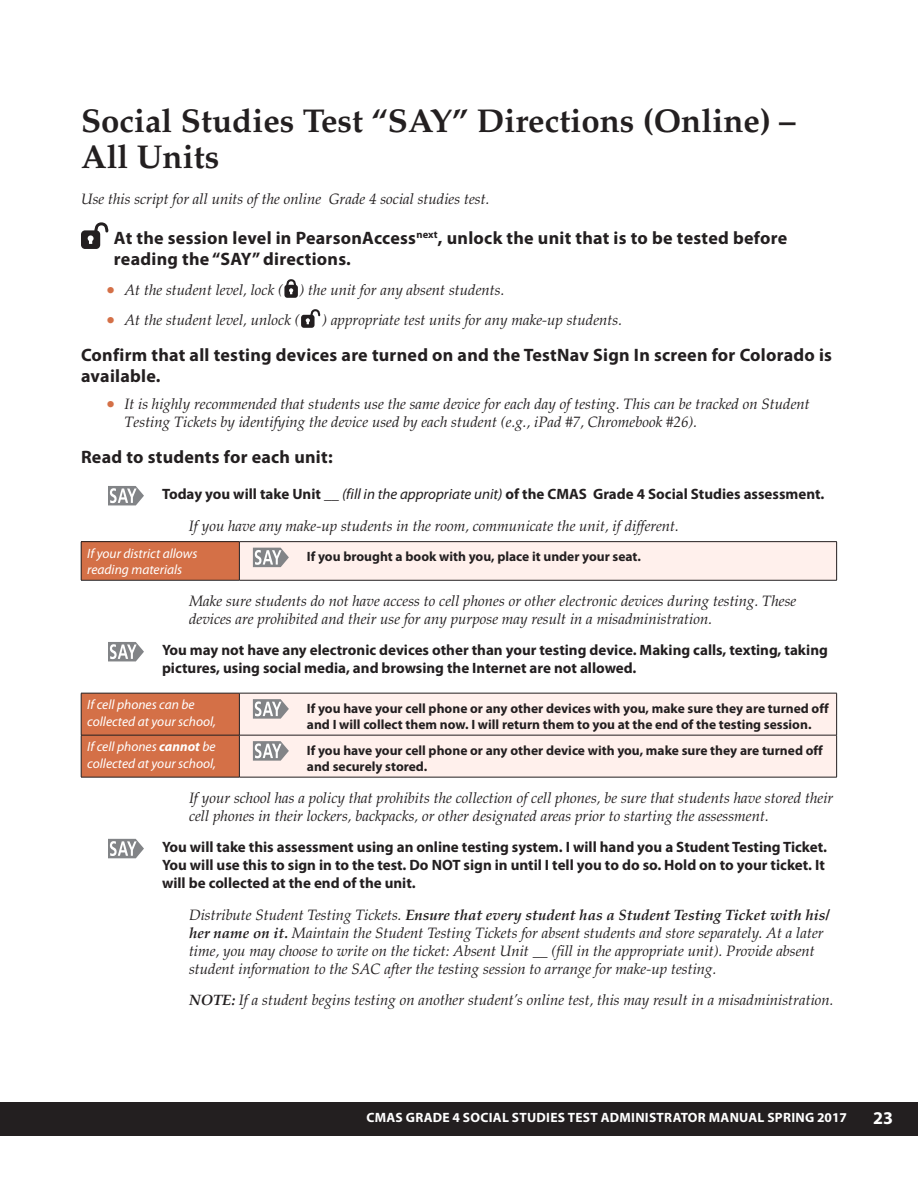
<style>
.page{position:relative;width:918px;height:1188px;background:#fff}
.page>*{position:absolute;margin:0;border:0;box-sizing:border-box;transform-origin:0 0}
.Header_2_5{font:700 33px/36px "Palatino LT Std";color:#231f20}
.Header_4{font:700 18px/21px "Myriad Pro";letter-spacing:.015em;color:#231f20}
.t1{font:700 18px "Myriad Pro";color:#fff}
.SAY_-_ITALIC{font:italic 15px/18px "Palatino LT Std";color:#231f20}
.SAY_-_BOLD_w_icon{font:700 15px/18px "Myriad Pro";color:#231f20}
.Main_Body{font:italic 15px "Palatino LT Std";color:#231f20}
.Table_SAY_wICON{font:700 13.5px/16.5px "Myriad Pro";color:#231f20}
.Table_Text{font:italic 13.5px/16.5px "Myriad Pro";color:#fff}
.t2{font:700 13.5px "Myriad Pro";letter-spacing:.02em;color:#fff}
.s1{font-family:"Myriad Pro";font-style:normal;font-size:30px;color:#d47047}
.s2{font-weight:400;font-style:italic}
.s3{font-weight:700}
</style>
<div class="page">
<div style="left:0;top:1102px;width:918px;height:34px;background:#231f20"></div>
<div style="left:81px;top:230px;width:19px;height:19px;background:#231f20;border-radius:4px"></div>
<svg style="left:88px;top:222px;width:20px;height:22px"></svg>
<div style="left:284px;top:285px;width:14px;height:13px;background:#231f20;border-radius:3px"></div>
<svg style="left:285px;top:279px;width:12px;height:15px"></svg>
<div style="left:301px;top:315px;width:14px;height:13px;background:#231f20;border-radius:3px"></div>
<svg style="left:306px;top:309px;width:14px;height:15px"></svg>
<svg style="left:108px;top:486px;width:36px;height:19px"></svg>
<div style="left:81px;top:542px;width:158px;height:38px;background:#d47047"></div>
<div style="left:239px;top:542px;width:598px;height:38px;background:#fff0ec"></div>
<hr style="left:81px;top:541px;width:158px;height:1px;background:#231f20">
<hr style="left:81px;top:542px;width:1px;height:38px;background:#231f20">
<hr style="left:239px;top:541px;width:598px;height:1px;background:#231f20">
<hr style="left:239px;top:542px;width:1px;height:38px;background:#231f20">
<hr style="left:836px;top:542px;width:1px;height:38px;background:#231f20">
<hr style="left:81px;top:580px;width:158px;height:1px;background:#231f20">
<hr style="left:239px;top:580px;width:598px;height:1px;background:#231f20">
<svg style="left:253px;top:548px;width:36px;height:19px"></svg>
<svg style="left:108px;top:642px;width:36px;height:19px"></svg>
<div style="left:82px;top:694px;width:157px;height:83px;background:#d47047"></div>
<div style="left:240px;top:694px;width:596px;height:83px;background:#fff0ec"></div>
<hr style="left:81px;top:693px;width:158px;height:1px;background:#231f20">
<hr style="left:81px;top:693px;width:1px;height:42px;background:#231f20">
<hr style="left:239px;top:693px;width:598px;height:1px;background:#231f20">
<hr style="left:239px;top:693px;width:1px;height:42px;background:#231f20">
<hr style="left:836px;top:693px;width:1px;height:42px;background:#231f20">
<hr style="left:81px;top:735px;width:158px;height:1px;background:#231f20">
<hr style="left:81px;top:735px;width:1px;height:42px;background:#231f20">
<hr style="left:239px;top:735px;width:598px;height:1px;background:#231f20">
<hr style="left:239px;top:735px;width:1px;height:42px;background:#231f20">
<hr style="left:836px;top:735px;width:1px;height:42px;background:#231f20">
<hr style="left:81px;top:777px;width:158px;height:1px;background:#231f20">
<hr style="left:239px;top:777px;width:598px;height:1px;background:#231f20">
<svg style="left:253px;top:699px;width:36px;height:20px"></svg>
<svg style="left:253px;top:741px;width:36px;height:20px"></svg>
<svg style="left:108px;top:839px;width:36px;height:19px"></svg>
<h2 class="Header_2_5" style="left:81px;top:103px;width:716px">Social Studies Test “SAY” Directions (Online) –<br>All Units</h2>
<p class="Main_Body" style="left:81px;top:190px;width:410px">Use this script for all units of the online Grade 4 social studies test.</p>
<p class="Header_4" style="left:114px;top:227px;width:675px">At the session level in PearsonAccess<sup>next</sup>, unlock the unit that is to be tested before reading the “SAY” directions.</p>
<p class="SAY_-_ITALIC" style="left:106px;top:282px;width:399px"><span class="s1">•</span> At the student level, lock ( ) the unit for any absent students.</p>
<p class="SAY_-_ITALIC" style="left:106px;top:312px;width:195px"><span class="s1">•</span> At the student level, unlock (</p>
<p class="SAY_-_ITALIC" style="left:322px;top:312px;width:301px">) appropriate test units for any make-up students.</p>
<p class="Header_4" style="left:81px;top:344px;width:753px">Confirm that all testing devices are turned on and the TestNav Sign In screen for Colorado is available.</p>
<p class="SAY_-_ITALIC" style="left:124px;top:396px;width:687px;text-indent:-18px"><span class="s1">•</span> It is highly recommended that students use the same device for each day of testing. This can be tracked on Student<br>Testing Tickets by identifying the device used by each student (e.g., iPad #7, Chromebook #26).</p>
<p class="Header_4" style="left:81px;top:446px;width:253px">Read to students for each unit:</p>
<p class="SAY_-_BOLD_w_icon" style="left:162px;top:485px;width:664px">Today you will take Unit __ <span class="s2">(fill in the appropriate unit)</span> of the CMAS Grade 4 Social Studies assessment.</p>
<p class="SAY_-_ITALIC" style="left:189px;top:517px;width:492px">If you have any make-up students in the room, communicate the unit, if different.</p>
<p class="Table_Text" style="left:87px;top:545px;width:112px">If your district allows reading materials</p>
<p class="Table_SAY_wICON" style="left:307px;top:548px;width:336px">If you brought a book with you, place it under your seat.</p>
<p class="SAY_-_ITALIC" style="left:189px;top:592px;width:609px">Make sure students do not have access to cell phones or other electronic devices during testing. These devices are prohibited and their use for any purpose may result in a misadministration.</p>
<p class="SAY_-_BOLD_w_icon" style="left:162px;top:641px;width:667px">You may not have any electronic devices other than your testing device. Making calls, texting, taking pictures, using social media, and browsing the Internet are not allowed.</p>
<p class="Table_Text" style="left:87px;top:696px;width:130px">If cell phones can be collected at your school,</p>
<p class="Table_SAY_wICON" style="left:307px;top:699px;width:523px">If you have your cell phone or any other devices with you, make sure they are turned off and I will collect them now. I will return them to you at the end of the testing session.</p>
<p class="Table_Text" style="left:87px;top:738px;width:130px">If cell phones <span class="s3">cannot</span> be collected at your school,</p>
<p class="Table_SAY_wICON" style="left:307px;top:741px;width:517px">If you have your cell phone or any other device with you, make sure they are turned off and securely stored.</p>
<p class="SAY_-_ITALIC" style="left:189px;top:789px;width:646px">If your school has a policy that prohibits the collection of cell phones, be sure that students have stored their cell phones in their lockers, backpacks, or other designated areas prior to starting the assessment.</p>
<p class="SAY_-_BOLD_w_icon" style="left:162px;top:838px;width:667px">You will take this assessment using an online testing system. I will hand you a Student Testing Ticket.<br>You will use this to sign in to the test. Do NOT sign in until I tell you to do so. Hold on to your ticket. It will be collected at the end of the unit.</p>
<p class="SAY_-_ITALIC" style="left:189px;top:906px;width:643px">Distribute Student Testing Tickets. <span class="s3">Ensure that every student has a Student Testing Ticket with his/ her name on it.</span> Maintain the Student Testing Tickets for absent students and store separately. At a later time, you may choose to write on the ticket: Absent Unit __ (fill in the appropriate unit). Provide absent student information to the SAC after the testing session to arrange for make-up testing.</p>
<p class="SAY_-_ITALIC" style="left:189px;top:992px;width:646px"><span class="s3">NOTE:</span> If a student begins testing on another student’s online test, this may result in a misadministration.</p>
<p class="t2" style="left:367px;top:1108px;width:482px">CMAS GRADE 4 SOCIAL STUDIES TEST ADMINISTRATOR MANUAL SPRING 2017</p>
<p class="t1" style="left:873px;top:1106px;width:21px">23</p>
</div>
